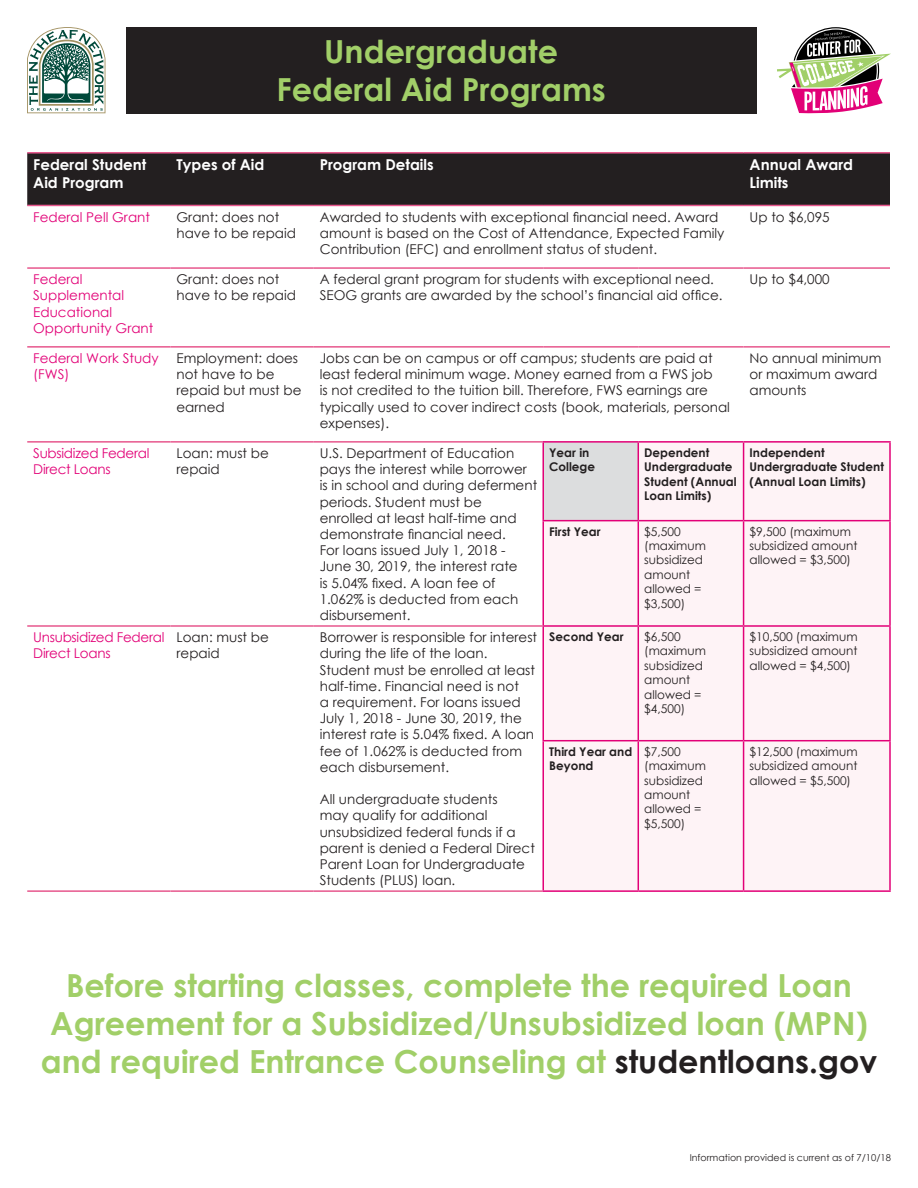
<style>
.page{position:relative;width:918px;height:1188px;background:#fff}
.page>*{position:absolute;margin:0;border:0;box-sizing:border-box;transform-origin:0 0}
.t1{font:700 31.8px/38.1px "Century Gothic";color:#a1cf68;text-align:center}
.t2{font:700 15px/18px "Century Gothic";color:#fff}
.t3{font:13.5px/16.2px "Century Gothic";color:#231f20}
.t4{font:13.5px/16.2px "Century Gothic";color:#e20077}
.t5{font:13.5px/16.2px "Century Gothic";letter-spacing:-.02em;color:#e20077}
.t6{font:12px/14.4px "Century Gothic";color:#231f20}
.t7{font:700 12px/14.4px "Century Gothic";color:#231f20}
.t8{font:9.45px "Century Gothic";color:#231f20}
.s1{color:#231f20}
</style>
<div class="page">
<div style="left:126px;top:27px;width:631px;height:86px;background:#231f20"></div>
<svg style="left:27px;top:27px;width:78px;height:86px"></svg>
<div style="left:27px;top:154px;width:863px;height:51px;background:#231f20"></div>
<div style="left:544px;top:443px;width:345px;height:447px;background:#fef3f6"></div>
<hr style="left:27px;top:152px;width:144px;height:2px;background:#e7578d">
<hr style="left:171px;top:152px;width:143px;height:2px;background:#e7578d">
<hr style="left:314px;top:152px;width:229px;height:2px;background:#e7578d">
<hr style="left:543px;top:152px;width:95px;height:2px;background:#e7578d">
<hr style="left:638px;top:152px;width:106px;height:2px;background:#e7578d">
<hr style="left:744px;top:152px;width:146px;height:2px;background:#e7578d">
<hr style="left:27px;top:205px;width:144px;height:1px;background:#e7578d">
<hr style="left:171px;top:205px;width:143px;height:1px;background:#e7578d">
<hr style="left:314px;top:205px;width:229px;height:1px;background:#e7578d">
<hr style="left:543px;top:205px;width:95px;height:1px;background:#e7578d">
<hr style="left:638px;top:205px;width:106px;height:1px;background:#e7578d">
<hr style="left:744px;top:205px;width:146px;height:1px;background:#e7578d">
<hr style="left:27px;top:267px;width:144px;height:2px;background:#e7578d">
<hr style="left:171px;top:267px;width:143px;height:2px;background:#e7578d">
<hr style="left:314px;top:267px;width:229px;height:2px;background:#e7578d">
<hr style="left:543px;top:267px;width:95px;height:2px;background:#e7578d">
<hr style="left:638px;top:267px;width:106px;height:2px;background:#e7578d">
<hr style="left:744px;top:267px;width:146px;height:2px;background:#e7578d">
<hr style="left:27px;top:346px;width:144px;height:2px;background:#e7578d">
<hr style="left:171px;top:346px;width:143px;height:2px;background:#e7578d">
<hr style="left:314px;top:346px;width:229px;height:2px;background:#e7578d">
<hr style="left:543px;top:346px;width:95px;height:2px;background:#e7578d">
<hr style="left:638px;top:346px;width:106px;height:2px;background:#e7578d">
<hr style="left:744px;top:346px;width:146px;height:2px;background:#e7578d">
<hr style="left:27px;top:441px;width:144px;height:2px;background:#e7578d">
<hr style="left:171px;top:441px;width:143px;height:2px;background:#e7578d">
<hr style="left:314px;top:441px;width:228px;height:2px;background:#e7578d">
<hr style="left:27px;top:625px;width:144px;height:2px;background:#e7578d">
<hr style="left:171px;top:625px;width:143px;height:2px;background:#e7578d">
<hr style="left:314px;top:625px;width:228px;height:2px;background:#e7578d">
<hr style="left:27px;top:890px;width:144px;height:2px;background:#e7578d">
<hr style="left:171px;top:890px;width:143px;height:2px;background:#e7578d">
<hr style="left:314px;top:890px;width:228px;height:2px;background:#e7578d">
<hr style="left:542px;top:441px;width:96px;height:2px;background:#e20077">
<hr style="left:542px;top:443px;width:2px;height:77px;background:#e20077">
<hr style="left:638px;top:441px;width:106px;height:2px;background:#e20077">
<hr style="left:638px;top:443px;width:1px;height:77px;background:#e20077">
<hr style="left:744px;top:441px;width:147px;height:2px;background:#e20077">
<hr style="left:743px;top:443px;width:1px;height:77px;background:#e20077">
<hr style="left:889px;top:443px;width:2px;height:77px;background:#e20077">
<hr style="left:542px;top:520px;width:96px;height:1px;background:#e20077">
<hr style="left:542px;top:521px;width:2px;height:104px;background:#e20077">
<hr style="left:638px;top:520px;width:106px;height:1px;background:#e20077">
<hr style="left:638px;top:521px;width:1px;height:104px;background:#e20077">
<hr style="left:744px;top:520px;width:147px;height:1px;background:#e20077">
<hr style="left:743px;top:521px;width:1px;height:104px;background:#e20077">
<hr style="left:889px;top:521px;width:2px;height:104px;background:#e20077">
<hr style="left:542px;top:625px;width:96px;height:2px;background:#e20077">
<hr style="left:542px;top:627px;width:2px;height:113px;background:#e20077">
<hr style="left:638px;top:625px;width:106px;height:2px;background:#e20077">
<hr style="left:638px;top:627px;width:1px;height:113px;background:#e20077">
<hr style="left:744px;top:625px;width:147px;height:2px;background:#e20077">
<hr style="left:743px;top:627px;width:1px;height:113px;background:#e20077">
<hr style="left:889px;top:627px;width:2px;height:113px;background:#e20077">
<hr style="left:542px;top:740px;width:96px;height:1px;background:#e20077">
<hr style="left:542px;top:741px;width:2px;height:149px;background:#e20077">
<hr style="left:638px;top:740px;width:106px;height:1px;background:#e20077">
<hr style="left:638px;top:741px;width:1px;height:149px;background:#e20077">
<hr style="left:744px;top:740px;width:147px;height:1px;background:#e20077">
<hr style="left:743px;top:741px;width:1px;height:149px;background:#e20077">
<hr style="left:889px;top:741px;width:2px;height:149px;background:#e20077">
<hr style="left:542px;top:890px;width:96px;height:2px;background:#e20077">
<hr style="left:638px;top:890px;width:106px;height:2px;background:#e20077">
<hr style="left:744px;top:890px;width:147px;height:2px;background:#e20077">
<svg style="left:777px;top:27px;width:114px;height:86px"></svg>
<p class="t1" style="left:324px;top:31px;width:235px">Undergraduate</p>
<p class="t1" style="left:277px;top:69px;width:331px">Federal Aid Programs</p>
<p class="t2" style="left:33px;top:155px;width:115px">Federal Student<br>Aid Program</p>
<p class="t2" style="left:177px;top:155px;width:89px">Types of Aid</p>
<p class="t2" style="left:320px;top:155px;width:115px">Program Details</p>
<p class="t2" style="left:750px;top:155px;width:105px">Annual Award<br>Limits</p>
<p class="t4" style="left:33px;top:208px;width:118px">Federal Pell Grant</p>
<p class="t3" style="left:177px;top:208px;width:121px">Grant: does not have to be repaid</p>
<p class="t3" style="left:320px;top:208px;width:406px">Awarded to students with exceptional financial need. Award amount is based on the Cost of Attendance, Expected Family</p>
<p class="t3" style="left:320px;top:241px;width:339px">Contribution (EFC) and enrollment status of student.</p>
<p class="t3" style="left:750px;top:208px;width:82px">Up to $6,095</p>
<p class="t4" style="left:33px;top:271px;width:122px">Federal<br>Supplemental<br>Educational<br>Opportunity Grant</p>
<p class="t3" style="left:177px;top:271px;width:121px">Grant: does not have to be repaid</p>
<p class="t3" style="left:320px;top:271px;width:396px">A federal grant program for students with exceptional need.</p>
<p class="t3" style="left:320px;top:287px;width:404px">SEOG grants are awarded by the school’s financial aid office.</p>
<p class="t3" style="left:750px;top:271px;width:82px">Up to $4,000</p>
<p class="t4" style="left:33px;top:350px;width:127px">Federal Work Study (FWS)</p>
<p class="t3" style="left:177px;top:350px;width:127px">Employment: does not have to be repaid but must be earned</p>
<p class="t3" style="left:320px;top:350px;width:412px">Jobs can be on campus or off campus; students are paid at least federal minimum wage. Money earned from a FWS job<br>is not credited to the tuition bill. Therefore, FWS earnings are typically used to cover indirect costs (book, materials, personal expenses).</p>
<p class="t3" style="left:750px;top:350px;width:133px">No annual minimum or maximum award amounts</p>
<p class="t5" style="left:33px;top:445px;width:118px">Subsidized Federal<br>Direct Loans</p>
<p class="t3" style="left:177px;top:445px;width:94px">Loan: must be repaid</p>
<p class="t3" style="left:320px;top:445px;width:219px">U.S. Department of Education pays the interest while borrower is in school and during deferment periods. Student must be enrolled at least half-time and demonstrate financial need.<br>For loans issued July 1, 2018 -<br>June 30, 2019, the interest rate<br>is 5.04% fixed. A loan fee of<br>1.062% is deducted from each disbursement.</p>
<p class="t7" style="left:549px;top:445px;width:47px">Year in<br>College</p>
<p class="t7" style="left:644px;top:445px;width:94px">Dependent<br>Undergraduate<br>Student (Annual<br>Loan Limits)</p>
<p class="t7" style="left:750px;top:445px;width:136px">Independent<br>Undergraduate Student (Annual Loan Limits)</p>
<p class="t7" style="left:549px;top:524px;width:53px">First Year</p>
<p class="t6" style="left:644px;top:524px;width:63px">$5,500 (maximum subsidized amount allowed = $3,500)</p>
<p class="t6" style="left:750px;top:524px;width:109px">$9,500 (maximum subsidized amount allowed = $3,500)</p>
<p class="t5" style="left:33px;top:629px;width:133px">Unsubsidized Federal<br>Direct Loans</p>
<p class="t3" style="left:177px;top:629px;width:94px">Loan: must be repaid</p>
<p class="t3" style="left:320px;top:629px;width:219px">Borrower is responsible for interest during the life of the loan.<br>Student must be enrolled at least half-time. Financial need is not<br>a requirement. For loans issued<br>July 1, 2018 - June 30, 2019, the interest rate is 5.04% fixed. A loan fee of 1.062% is deducted from each disbursement.</p>
<p class="t3" style="left:320px;top:791px;width:217px">All undergraduate students<br>may qualify for additional unsubsidized federal funds if a parent is denied a Federal Direct<br>Parent Loan for Undergraduate<br>Students (PLUS) loan.</p>
<p class="t7" style="left:549px;top:629px;width:76px">Second Year</p>
<p class="t6" style="left:644px;top:629px;width:63px">$6,500 (maximum subsidized amount allowed = $4,500)</p>
<p class="t6" style="left:750px;top:629px;width:110px;text-align:justify">$10,500 (maximum subsidized amount allowed = $4,500)</p>
<p class="t7" style="left:549px;top:744px;width:85px">Third Year and<br>Beyond</p>
<p class="t6" style="left:644px;top:744px;width:63px">$7,500 (maximum subsidized amount allowed = $5,500)</p>
<p class="t6" style="left:750px;top:744px;width:110px;text-align:justify">$12,500 (maximum subsidized amount allowed = $5,500)</p>
<p class="t1" style="left:41px;top:965px;width:838px">Before starting classes, complete the required Loan<br>Agreement for a Subsidized/Unsubsidized loan (MPN) and required Entrance Counseling at <span class="s1">studentloans.gov</span></p>
<p class="t8" style="left:690px;top:1151px;width:203px">Information provided is current as of 7/10/18</p>
</div>
